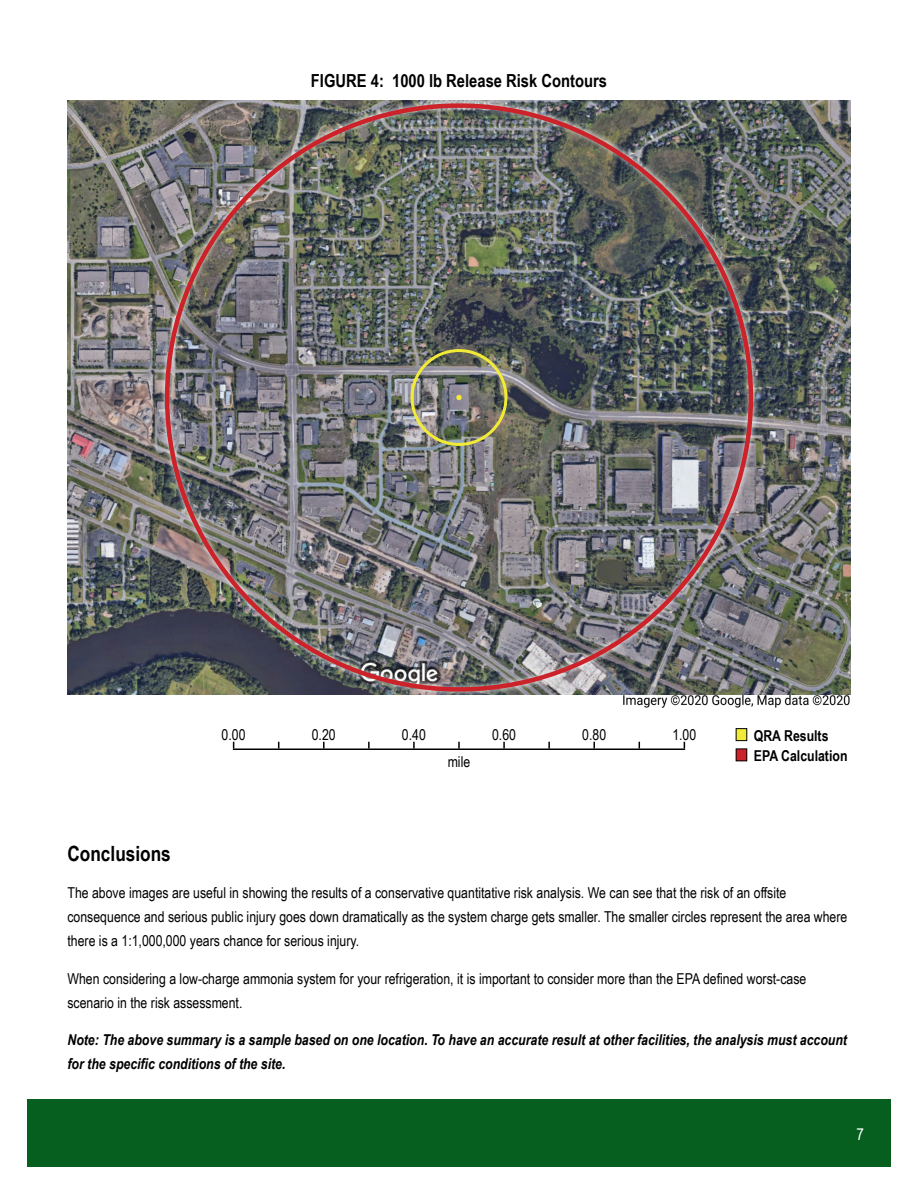
<style>
.page{position:relative;width:900px;height:1200px;background:#fff}
.page>*{position:absolute;margin:0;border:0;box-sizing:border-box;transform-origin:0 0}
.Page_Subsection{font:700 21px "Arial Narrow";color:#000}
.t1{font:700 18px "Arial Narrow";color:#000}
.t2{font:16.5px "Arial Narrow";color:#fff}
.Body{font:15px/24px "Arial Narrow";color:#000}
.Note{font:italic 700 15px/24px "Arial Narrow";color:#000}
.Body-2{font:700 15px "Arial Narrow";color:#000}
</style>
<div class="page">
<div style="left:27px;top:1100px;width:864px;height:67px;background:#065f1f"></div>
<hr style="left:233px;top:749px;width:452px;height:1px;background:#000">
<svg style="left:323px;top:742px;width:2px;height:7px"></svg>
<svg style="left:413px;top:742px;width:2px;height:7px"></svg>
<svg style="left:503px;top:742px;width:2px;height:7px"></svg>
<svg style="left:368px;top:742px;width:2px;height:7px"></svg>
<svg style="left:458px;top:742px;width:2px;height:7px"></svg>
<svg style="left:548px;top:742px;width:2px;height:7px"></svg>
<svg style="left:593px;top:742px;width:2px;height:7px"></svg>
<div style="left:736px;top:729px;width:11px;height:12px;background:#f1ea36"></div>
<div style="left:736px;top:728px;width:11px;height:13px;border:1px solid #000"></div>
<div style="left:736px;top:749px;width:11px;height:12px;background:#cc2229"></div>
<div style="left:736px;top:748px;width:11px;height:13px;border:1px solid #000"></div>
<img style="left:623px;top:694px;width:227px;height:14px">
<img style="left:68px;top:100px;width:782px;height:594px">
<img style="left:159px;top:100px;width:600px;height:597px">
<div style="left:411px;top:349px;width:96px;height:97px;border:3px solid #f1ea36;border-radius:50%"></div>
<svg style="left:456px;top:395px;width:6px;height:5px"></svg>
<p class="t1" style="left:311px;top:67px;width:298px">FIGURE 4: 1000 lb Release Risk Contours</p>
<p class="Body" style="left:222px;top:722px;width:25px">0.00</p>
<p class="Body" style="left:312px;top:722px;width:25px">0.20</p>
<p class="Body" style="left:402px;top:722px;width:25px">0.40</p>
<p class="Body" style="left:492px;top:722px;width:25px">0.60</p>
<p class="Body" style="left:582px;top:722px;width:25px">0.80</p>
<p class="Body" style="left:672px;top:722px;width:25px">1.00</p>
<p class="Body" style="left:448px;top:750px;width:24px">mile</p>
<p class="Body-2" style="left:754px;top:724px;width:76px">QRA Results</p>
<p class="Body-2" style="left:754px;top:744px;width:95px">EPA Calculation</p>
<p class="Page_Subsection" style="left:68px;top:838px;width:105px">Conclusions</p>
<p class="Body" style="left:68px;top:881px;width:781px">The above images are useful in showing the results of a conservative quantitative risk analysis. We can see that the risk of an offsite consequence and serious public injury goes down dramatically as the system charge gets smaller. The smaller circles represent the area where there is a 1:1,000,000 years chance for serious injury.</p>
<p class="Body" style="left:68px;top:966px;width:740px">When considering a low-charge ammonia system for your refrigeration, it is important to consider more than the EPA defined worst-case scenario in the risk assessment.</p>
<p class="Note" style="left:68px;top:1027px;width:781px">Note: The above summary is a sample based on one location. To have an accurate result at other facilities, the analysis must account for the specific conditions of the site.</p>
<p class="t2" style="left:856px;top:1122px;width:9px">7</p>
</div>
